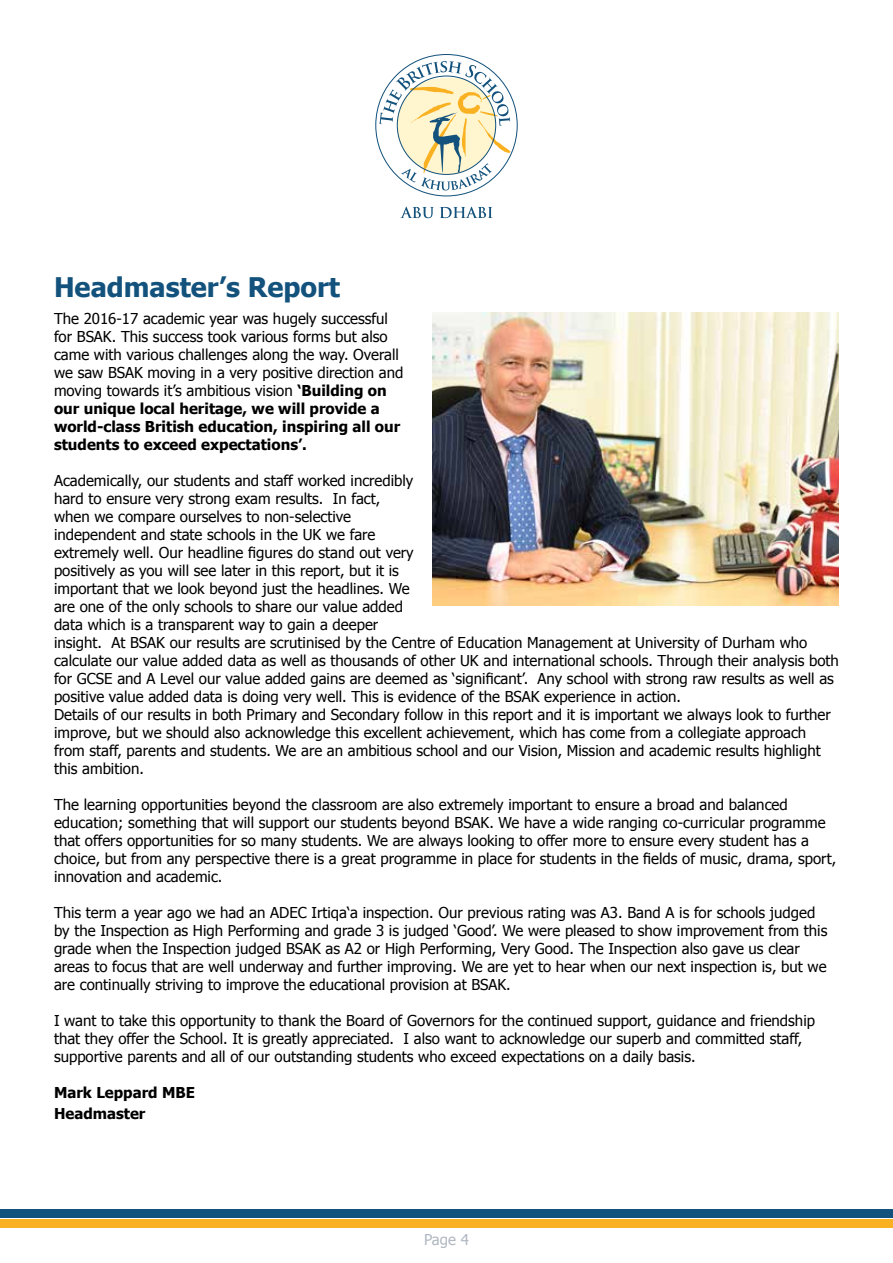
<style>
.page{position:relative;width:893px;height:1263px;background:#fff}
.page>*{position:absolute;margin:0;border:0;box-sizing:border-box;transform-origin:0 0}
.t1{font:700 27px "Tahoma";color:#13527c}
.t2{font:15px/18px "Tahoma";color:#000}
.t3{font:700 15px/21.6px "Tahoma";color:#000}
.t4{font:15px "Tahoma";color:#b0b8c2}
.s1{font-weight:700}
</style>
<div class="page">
<div style="left:0;top:1209px;width:893px;height:8px;background:#13527c"></div>
<div style="left:0;top:1219px;width:893px;height:9px;background:#f9b122"></div>
<svg style="left:400px;top:207px;width:34px;height:11px"></svg>
<svg style="left:440px;top:207px;width:53px;height:11px"></svg>
<svg style="left:375px;top:54px;width:143px;height:142px"></svg>
<img style="left:432px;top:313px;width:407px;height:292px">
<h1 class="t1" style="left:54px;top:268px;width:288px">Headmaster’s Report</h1>
<p class="t2" style="left:54px;top:310px;width:351px">The 2016-17 academic year was hugely successful for BSAK. This success took various forms but also came with various challenges along the way. Overall we saw BSAK moving in a very positive direction and moving towards it’s ambitious vision <span class="s1">‘Building on our unique local heritage, we will provide a world-class British education, inspiring all our students to exceed expectations’.</span></p>
<p class="t2" style="left:54px;top:472px;width:786px">Academically, our students and staff worked incredibly<br>hard to ensure very strong exam results. In fact,<br>when we compare ourselves to non-selective<br>independent and state schools in the UK we fare<br>extremely well. Our headline figures do stand out very<br>positively as you will see later in this report, but it is<br>important that we look beyond just the headlines. We<br>are one of the only schools to share our value added<br>data which is a transparent way to gain a deeper<br>insight. At BSAK our results are scrutinised by the Centre of Education Management at University of Durham who calculate our value added data as well as thousands of other UK and international schools. Through their analysis both for GCSE and A Level our value added gains are deemed as ‘significant’. Any school with strong raw results as well as positive value added data is doing very well. This is evidence of the BSAK experience in action.<br>Details of our results in both Primary and Secondary follow in this report and it is important we always look to further improve, but we should also acknowledge this excellent achievement, which has come from a collegiate approach from staff, parents and students. We are an ambitious school and our Vision, Mission and academic results highlight this ambition.</p>
<p class="t2" style="left:54px;top:796px;width:784px">The learning opportunities beyond the classroom are also extremely important to ensure a broad and balanced education; something that will support our students beyond BSAK. We have a wide ranging co-curricular programme that offers opportunities for so many students. We are always looking to offer more to ensure every student has a choice, but from any perspective there is a great programme in place for students in the fields of music, drama, sport, innovation and academic.</p>
<p class="t2" style="left:54px;top:904px;width:775px">This term a year ago we had an ADEC Irtiqa‘a inspection. Our previous rating was A3. Band A is for schools judged by the Inspection as High Performing and grade 3 is judged ‘Good’. We were pleased to show improvement from this grade when the Inspection judged BSAK as A2 or High Performing, Very Good. The Inspection also gave us clear areas to focus that are well underway and further improving. We are yet to hear when our next inspection is, but we are continually striving to improve the educational provision at BSAK.</p>
<p class="t2" style="left:54px;top:1012px;width:763px">I want to take this opportunity to thank the Board of Governors for the continued support, guidance and friendship that they offer the School. It is greatly appreciated. I also want to acknowledge our superb and committed staff, supportive parents and all of our outstanding students who exceed expectations on a daily basis.</p>
<p class="t3" style="left:54px;top:1082px;width:142px">Mark Leppard MBE<br>Headmaster</p>
<p class="t4" style="left:424px;top:1229px;width:46px">Page 4</p>
</div>
